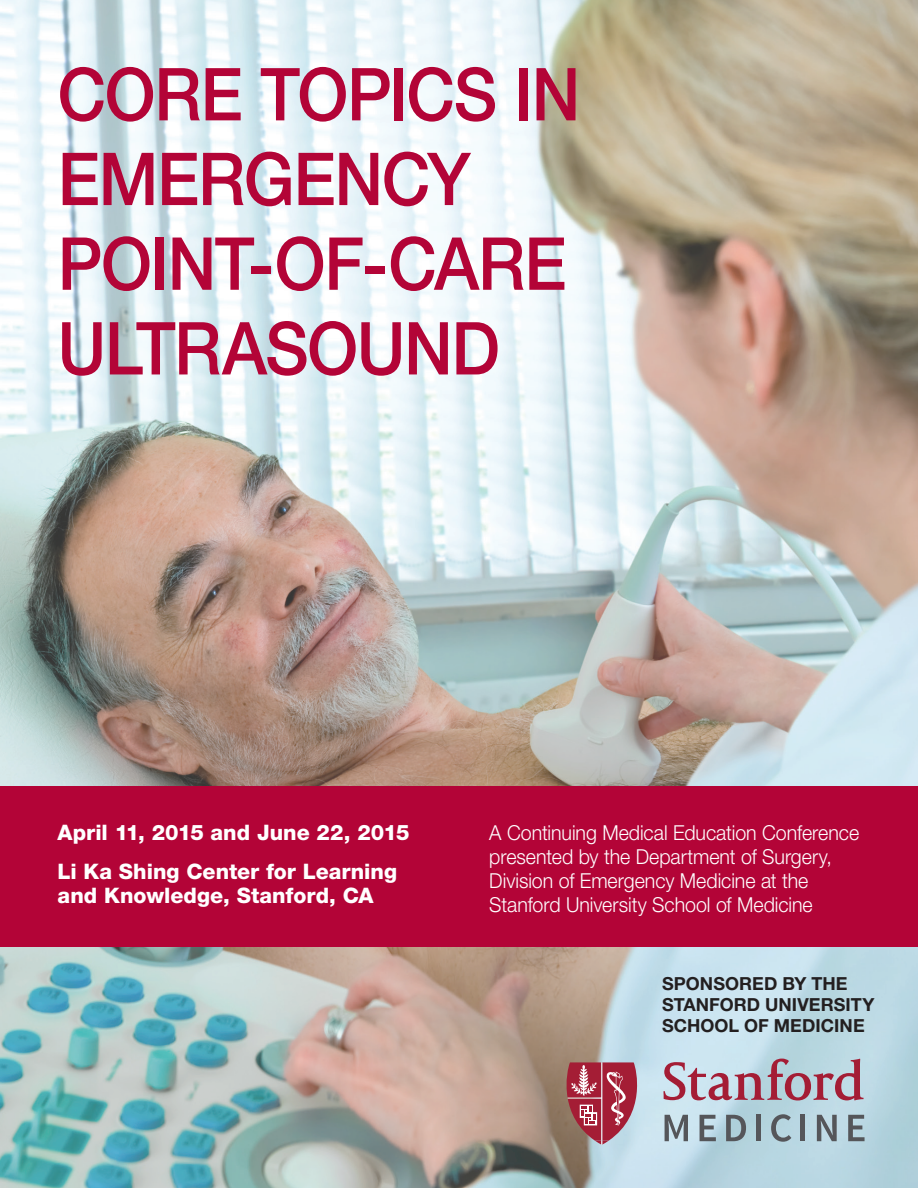
<style>
.page{position:relative;width:918px;height:1188px;background:#fff}
.page>*{position:absolute;margin:0;border:0;box-sizing:border-box;transform-origin:0 0}
.t1{font:500 73.2px/84.8px "Helvetica Neue LT Std";letter-spacing:-.02em;color:#b30437;scale:.92 1}
.t2{font:800 21.3px/24.3px "Helvetica Neue LT Std";color:#fff}
.t3{font:300 20.7px/24px "Helvetica Neue LT Std";color:#fff;scale:.95 1}
.t4{font:700 18px/21.3px "Helvetica Neue LT Std";letter-spacing:.005em;color:#231f20}
</style>
<div class="page">
<img style="left:0;top:0;width:918px;height:1188px">
<svg style="left:567px;top:1062px;width:80px;height:83px;background:#b36b79"></svg>
<svg style="left:663px;top:1059px;width:201px;height:41px;background:#b7a0af"></svg>
<svg style="left:665px;top:1115px;width:23px;height:26px"></svg>
<svg style="left:700px;top:1115px;width:16px;height:26px"></svg>
<svg style="left:726px;top:1115px;width:20px;height:26px"></svg>
<div style="left:756px;top:1115px;width:5px;height:26px;background:#55565a"></div>
<svg style="left:771px;top:1114px;width:20px;height:28px"></svg>
<hr style="left:801px;top:1115px;width:4px;height:26px;background:#55565a">
<svg style="left:817px;top:1115px;width:20px;height:26px"></svg>
<svg style="left:848px;top:1115px;width:17px;height:26px"></svg>
<div style="left:0;top:786px;width:918px;height:161px;background:#b30437"></div>
<p class="t1" style="left:58px;top:51px;width:570px">CORE TOPICS IN<br>EMERGENCY<br>POINT-OF-CARE<br>ULTRASOUND</p>
<p class="t2" style="left:58px;top:820px;width:353px">April 11, 2015 and June 22, 2015</p>
<p class="t2" style="left:58px;top:859px;width:341px">Li Ka Shing Center for Learning and Knowledge, Stanford, CA</p>
<p class="t3" style="left:489px;top:820px;width:391px">A Continuing Medical Education Conference presented by the Department of Surgery, Division of Emergency Medicine at the Stanford University School of Medicine</p>
<p class="t4" style="left:662px;top:972px;width:187px">SPONSORED BY THE</p>
<p class="t4" style="left:662px;top:994px;width:214px">STANFORD UNIVERSITY<br>SCHOOL OF MEDICINE</p>
</div>
